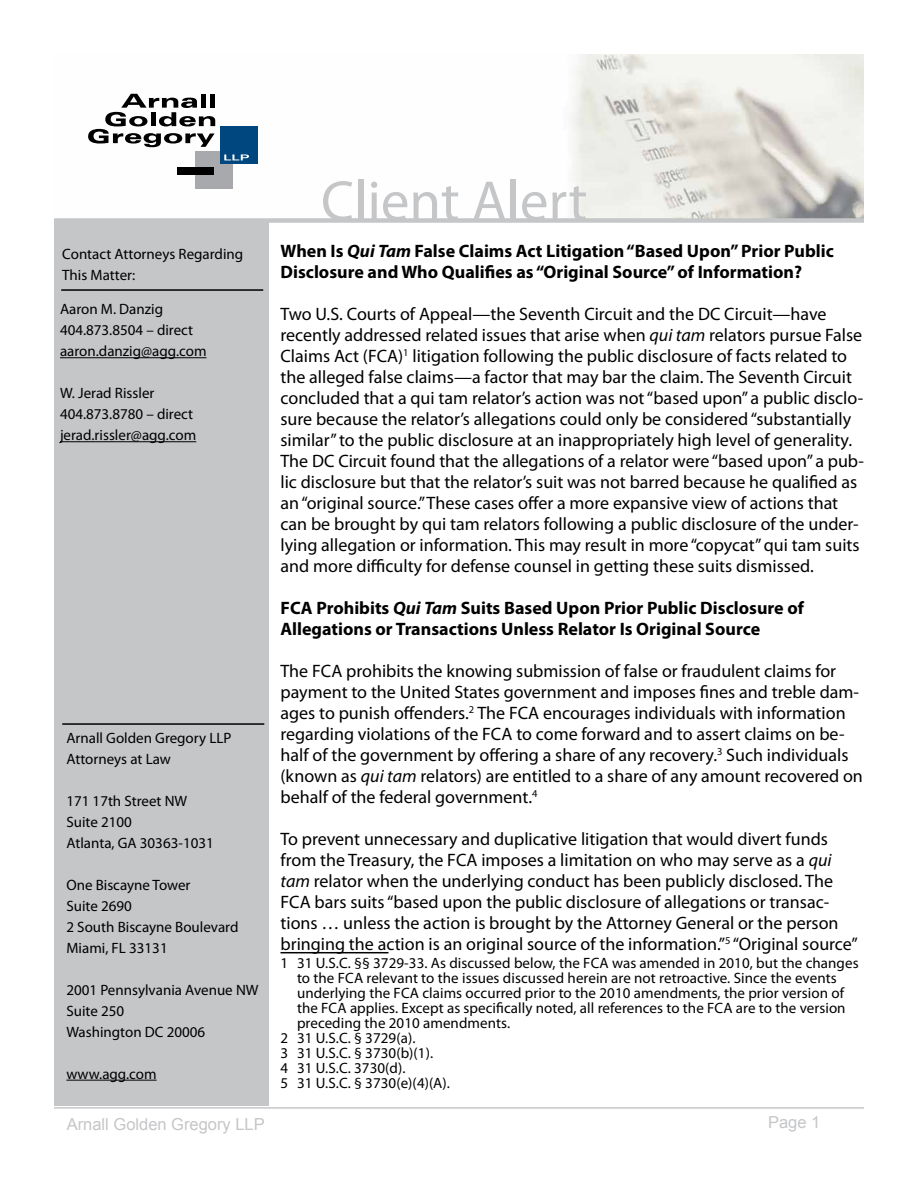
<style>
.page{position:relative;width:918px;height:1188px;background:#fff}
.page>*{position:absolute;margin:0;border:0;box-sizing:border-box;transform-origin:0 0}
.t1{font:57px "Myriad Pro";color:#c5c6c8}
.t2{font:18px/21px "Myriad Pro";color:#000}
.t3{font:700 18px/21px "Myriad Pro";color:#000}
.t4{font:16.5px "Arial";color:#c5c6c8}
.t5{font:15px/21px "Myriad Pro";color:#000}
.s1{font-style:italic}
</style>
<div class="page">
<div style="left:54px;top:173px;width:214px;height:932px;background:#c5c6c8"></div>
<hr style="left:66px;top:1080px;width:91px;height:1px;background:#000">
<hr style="left:62px;top:723px;width:202px;height:2px;background:#000">
<hr style="left:61px;top:289px;width:202px;height:2px;background:#000">
<hr style="left:54px;top:1107px;width:810px;height:2px;background:#c5c6c8">
<img style="left:54px;top:55px;width:810px;height:163px">
<div style="left:195px;top:151px;width:37px;height:38px;background:#a7a9ac"></div>
<div style="left:177px;top:167px;width:36px;height:7px;background:#000"></div>
<div style="left:220px;top:126px;width:37px;height:38px;background:#00467f"></div>
<svg style="left:224px;top:154px;width:25px;height:6px"></svg>
<svg style="left:88px;top:94px;width:127px;height:53px"></svg>
<div style="left:54px;top:218px;width:810px;height:5px;background:#c5c6c8"></div>
<hr style="left:60px;top:357px;width:147px;height:1px;background:#000">
<hr style="left:60px;top:441px;width:136px;height:1px;background:#000">
<hr style="left:280px;top:952px;width:108px;height:1px;background:#000">
<p class="t5" style="left:62px;top:243px;width:182px">Contact Attorneys Regarding<br>This Matter:</p>
<p class="t5" style="left:60px;top:298px;width:148px">Aaron M. Danzig<br>404.873.8504 – direct aaron.danzig@agg.com</p>
<p class="t5" style="left:60px;top:382px;width:138px">W. Jerad Rissler<br>404.873.8780 – direct jerad.rissler@agg.com</p>
<p class="t5" style="left:66px;top:727px;width:167px">Arnall Golden Gregory LLP<br>Attorneys at Law</p>
<p class="t5" style="left:66px;top:790px;width:149px">171 17th Street NW<br>Suite 2100<br>Atlanta, GA 30363-1031</p>
<p class="t5" style="left:66px;top:874px;width:174px">One Biscayne Tower<br>Suite 2690<br>2 South Biscayne Boulevard<br>Miami, FL 33131</p>
<p class="t5" style="left:66px;top:979px;width:194px">2001 Pennsylvania Avenue NW<br>Suite 250<br>Washington DC 20006</p>
<p class="t5" style="left:66px;top:1063px;width:92px">www.agg.com</p>
<h1 class="t1" style="left:321px;top:166px;width:268px">Client Alert</h1>
<p class="t3" style="left:280px;top:239px;width:555px">When Is <span class="s1">Qui Tam</span> False Claims Act Litigation “Based Upon” Prior Public<br>Disclosure and Who Qualifies as “Original Source” of Information?</p>
<p class="t2" style="left:280px;top:303px;width:585px">Two U.S. Courts of Appeal—the Seventh Circuit and the DC Circuit—have recently addressed related issues that arise when <span class="s1">qui tam</span> relators pursue False Claims Act (FCA)<sup>1</sup> litigation following the public disclosure of facts related to the alleged false claims—a factor that may bar the claim. The Seventh Circuit concluded that a qui tam relator’s action was not “based upon” a public disclo&shy;sure because the relator’s allegations could only be considered “substantially similar” to the public disclosure at an inappropriately high level of generality.<br>The DC Circuit found that the allegations of a relator were “based upon” a pub&shy;lic disclosure but that the relator’s suit was not barred because he qualified as an “original source.” These cases offer a more expansive view of actions that can be brought by qui tam relators following a public disclosure of the under&shy;lying allegation or information. This may result in more “copycat” qui tam suits and more difficulty for defense counsel in getting these suits dismissed.</p>
<p class="t3" style="left:280px;top:596px;width:525px">FCA Prohibits <span class="s1">Qui Tam</span> Suits Based Upon Prior Public Disclosure of<br>Allegations or Transactions Unless Relator Is Original Source</p>
<p class="t2" style="left:280px;top:660px;width:584px">The FCA prohibits the knowing submission of false or fraudulent claims for payment to the United States government and imposes fines and treble dam&shy;ages to punish offenders.<sup>2</sup> The FCA encourages individuals with information regarding violations of the FCA to come forward and to assert claims on be&shy;half of the government by offering a share of any recovery.<sup>3</sup> Such individuals (known as <span class="s1">qui tam</span> relators) are entitled to a share of any amount recovered on behalf of the federal government.<sup>4</sup></p>
<p class="t2" style="left:280px;top:828px;width:579px">To prevent unnecessary and duplicative litigation that would divert funds from the Treasury, the FCA imposes a limitation on who may serve as a <span class="s1">qui tam</span> relator when the underlying conduct has been publicly disclosed. The FCA bars suits “based upon the public disclosure of allegations or transac&shy;tions … unless the action is brought by the Attorney General or the person bringing the action is an original source of the information.”<sup>5</sup> “Original source”</p>
<p class="t5" style="left:280px;top:952px;width:580px">1 31 U.S.C. §§ 3729-33. As discussed below, the FCA was amended in 2010, but the changes</p>
<p class="t5" style="left:297px;top:967px;width:541px">to the FCA relevant to the issues discussed herein are not retroactive. Since the events</p>
<p class="t5" style="left:297px;top:982px;width:549px">underlying the FCA claims occurred prior to the 2010 amendments, the prior version of</p>
<p class="t5" style="left:297px;top:997px;width:550px">the FCA applies. Except as specifically noted, all references to the FCA are to the version</p>
<p class="t5" style="left:297px;top:1012px;width:215px">preceding the 2010 amendments.</p>
<p class="t5" style="left:280px;top:1027px;width:136px">2 31 U.S.C. § 3729(a).</p>
<p class="t5" style="left:280px;top:1042px;width:154px">3 31 U.S.C. § 3730(b)(1).</p>
<p class="t5" style="left:280px;top:1057px;width:127px">4 31 U.S.C. 3730(d).</p>
<p class="t5" style="left:280px;top:1072px;width:171px">5 31 U.S.C. § 3730(e)(4)(A).</p>
<p class="t4" style="left:67px;top:1114px;width:200px">Arnall Golden Gregory LLP</p>
<p class="t4" style="left:768px;top:1111px;width:54px">Page 1</p>
</div>
